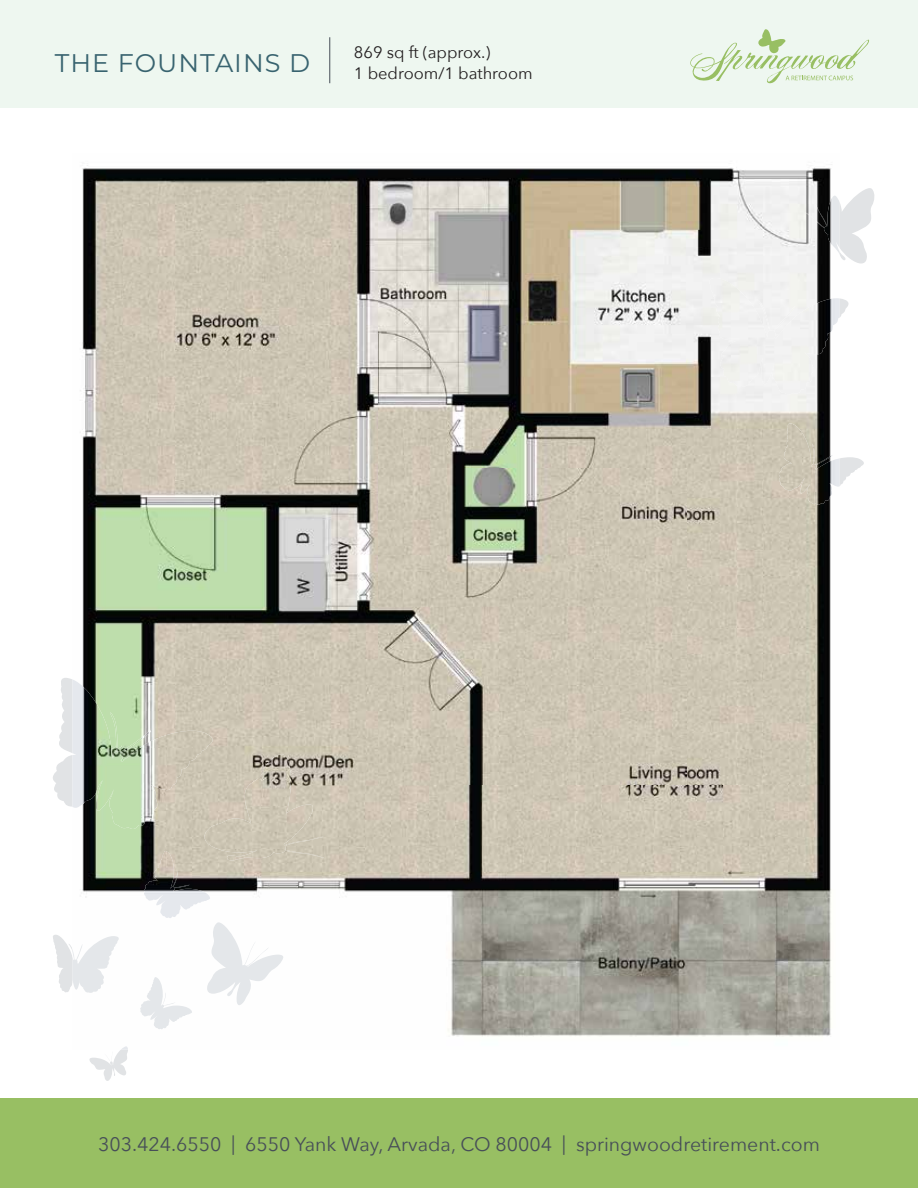
<style>
.page{position:relative;width:918px;height:1188px;background:#fff}
.page>*{position:absolute;margin:0;border:0;box-sizing:border-box;transform-origin:0 0}
.t1{font:25.5px "Montserrat";letter-spacing:.04em;color:#38636f}
.t2{font:19.5px "Avenir Next";color:#474e58}
.t3{font:16.5px/21px "Avenir Next";color:#231f20}
</style>
<div class="page">
<svg style="left:839px;top:457px;width:25px;height:29px"></svg>
<svg style="left:839px;top:298px;width:10px;height:20px"></svg>
<svg style="left:839px;top:188px;width:36px;height:76px"></svg>
<svg style="left:53px;top:935px;width:19px;height:57px"></svg>
<div style="left:0;top:0;width:918px;height:108px;background:#eef7f0"></div>
<div style="left:0;top:1098px;width:918px;height:90px;background:#98bf63"></div>
<svg style="left:690px;top:29px;width:179px;height:55px"></svg>
<hr style="left:329px;top:37px;width:1px;height:46px;background:#474e58">
<img style="left:80px;top:164px;width:752px;height:622px">
<img style="left:82px;top:829px;width:242px;height:69px">
<img style="left:430px;top:786px;width:401px;height:251px">
<img style="left:776px;top:423px;width:63px;height:82px">
<img style="left:706px;top:278px;width:133px;height:116px">
<img style="left:804px;top:196px;width:35px;height:58px">
<svg style="left:89px;top:1046px;width:39px;height:35px"></svg>
<img style="left:140px;top:977px;width:52px;height:52px">
<img style="left:207px;top:922px;width:76px;height:83px">
<img style="left:72px;top:936px;width:47px;height:57px">
<img style="left:142px;top:851px;width:71px;height:67px">
<svg style="left:53px;top:678px;width:19px;height:129px"></svg>
<img style="left:201px;top:755px;width:123px;height:105px">
<img style="left:72px;top:679px;width:149px;height:150px">
<h1 class="t1" style="left:55px;top:45px;width:257px">THE FOUNTAINS D</h1>
<p class="t3" style="left:354px;top:41px;width:180px">869 sq ft (approx.)<br>1 bedroom/1 bathroom</p>
<p class="t2" style="left:98px;top:1128px;width:723px">303.424.6550 | 6550 Yank Way, Arvada, CO 80004 | springwoodretirement.com</p>
</div>
